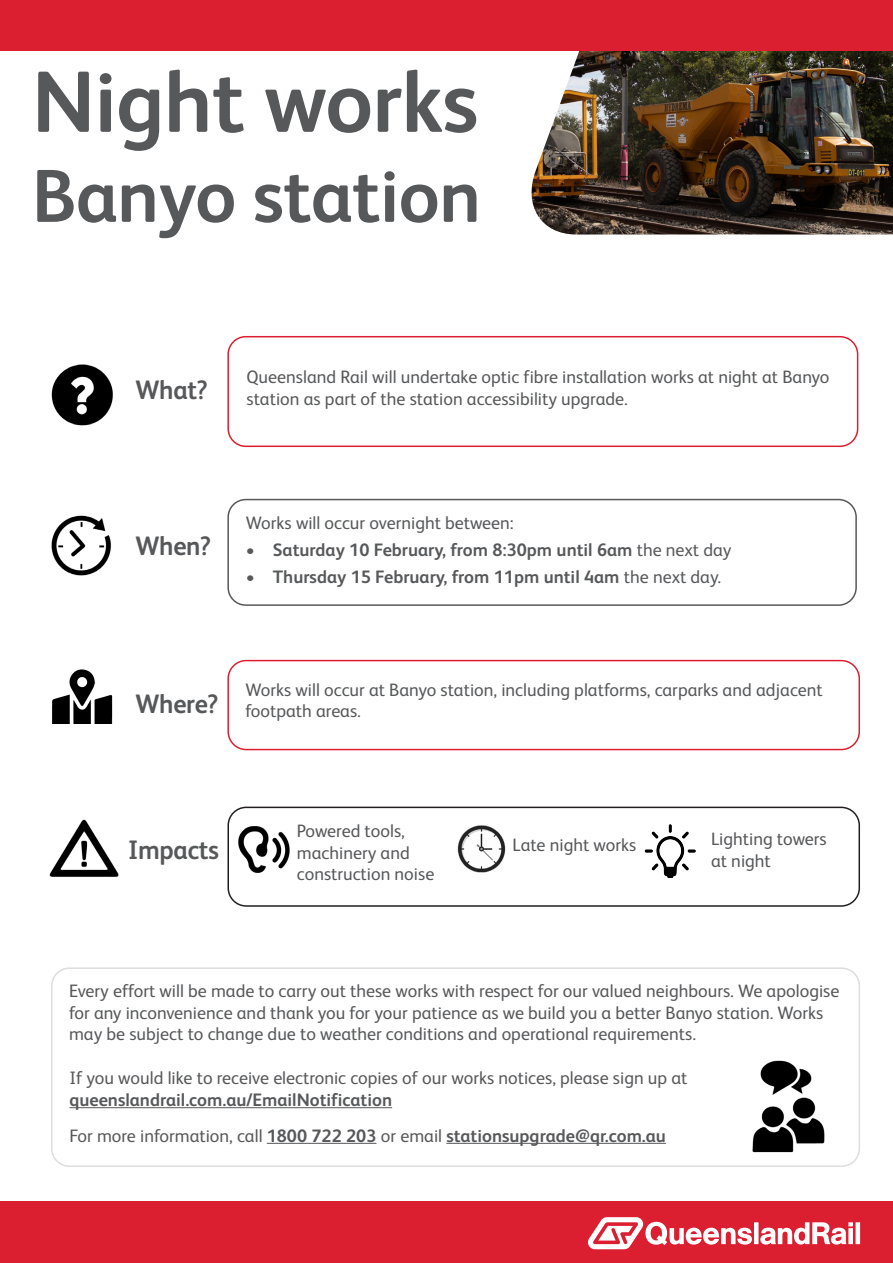
<style>
.page{position:relative;width:893px;height:1263px;background:#fff}
.page>*{position:absolute;margin:0;border:0;box-sizing:border-box;transform-origin:0 0}
.Heading_1{font:700 87px "FS Albert Pro";letter-spacing:-.01em;color:#57585a}
.Heading_1-2{font:700 75px "FS Albert Pro";letter-spacing:-.01em;color:#57585a}
.t1{font:700 26.7px "FS Albert Pro";letter-spacing:-.01em;color:#57585a;scale:.96 1}
.Body{font:18px/21.6px "FS Albert Pro";color:#57585a}
.Body-2{font:700 18px "FS Albert Pro";color:#57585a}
.s1{font-weight:400}
.s2{font-weight:700}
</style>
<div class="page">
<img style="left:531px;top:51px;width:362px;height:183px">
<div style="left:0;top:0;width:893px;height:51px;background:#db1e30"></div>
<div style="left:0;top:1201px;width:893px;height:62px;background:#db1e30"></div>
<svg style="left:588px;top:1217px;width:272px;height:32px"></svg>
<img style="left:51px;top:364px;width:62px;height:62px">
<div style="left:227px;top:336px;width:631px;height:111px;border:2px solid #db1e30;border-radius:18px"></div>
<img style="left:51px;top:515px;width:60px;height:61px">
<div style="left:227px;top:499px;width:630px;height:107px;border:2px solid #57585a;border-radius:18px"></div>
<img style="left:52px;top:669px;width:61px;height:54px">
<div style="left:227px;top:660px;width:633px;height:90px;border:2px solid #db1e30;border-radius:18px"></div>
<img style="left:49px;top:819px;width:70px;height:58px">
<div style="left:227px;top:807px;width:633px;height:100px;border:2px solid #231f20;border-radius:18px"></div>
<img style="left:238px;top:826px;width:52px;height:47px">
<img style="left:457px;top:807px;width:50px;height:66px">
<img style="left:644px;top:824px;width:52px;height:54px">
<div style="left:51px;top:967px;width:809px;height:200px;border:2px solid #dcdddf;border-radius:18px"></div>
<hr style="left:69px;top:1107px;width:323px;height:1px;background:#57585a">
<hr style="left:267px;top:1143px;width:109px;height:1px;background:#57585a">
<hr style="left:446px;top:1143px;width:220px;height:1px;background:#57585a">
<img style="left:752px;top:1060px;width:73px;height:92px">
<h1 class="Heading_1" style="left:32px;top:41px;width:448px">Night works</h1>
<h1 class="Heading_1-2" style="left:32px;top:143px;width:451px">Banyo station</h1>
<h2 class="t1" style="left:135px;top:371px;width:77px">What?</h2>
<p class="Body" style="left:247px;top:365px;width:584px">Queensland Rail will undertake optic fibre installation works at night at Banyo station as part of the station accessibility upgrade.</p>
<h2 class="t1" style="left:135px;top:527px;width:81px">When?</h2>
<p class="Body" style="left:246px;top:511px;width:269px">Works will occur overnight between:</p>
<p class="Body-2" style="left:246px;top:537px;width:487px">• Saturday 10 February, from 8:30pm until 6am <span class="s1">the next day</span></p>
<p class="Body-2" style="left:246px;top:564px;width:477px">• Thursday 15 February, from 11pm until 4am <span class="s1">the next day.</span></p>
<h2 class="t1" style="left:135px;top:685px;width:88px">Where?</h2>
<p class="Body" style="left:245px;top:677px;width:579px">Works will occur at Banyo station, including platforms, carparks and adjacent footpath areas.</p>
<h2 class="t1" style="left:128px;top:831px;width:96px">Impacts</h2>
<p class="Body" style="left:297px;top:819px;width:139px">Powered tools, machinery and construction noise</p>
<p class="Body" style="left:512px;top:833px;width:125px">Late night works</p>
<p class="Body" style="left:711px;top:827px;width:117px">Lighting towers at night</p>
<p class="Body" style="left:69px;top:979px;width:772px">Every effort will be made to carry out these works with respect for our valued neighbours. We apologise for any inconvenience and thank you for your patience as we build you a better Banyo station. Works may be subject to change due to weather conditions and operational requirements.</p>
<p class="Body" style="left:69px;top:1066px;width:620px">If you would like to receive electronic copies of our works notices, please sign up at <span class="s2">queenslandrail.com.au/EmailNotification</span></p>
<p class="Body-2" style="left:69px;top:1123px;width:598px"><span class="s1">For more information, call</span> 1800 722 203 <span class="s1">or email</span> stationsupgrade@qr.com.au</p>
</div>
